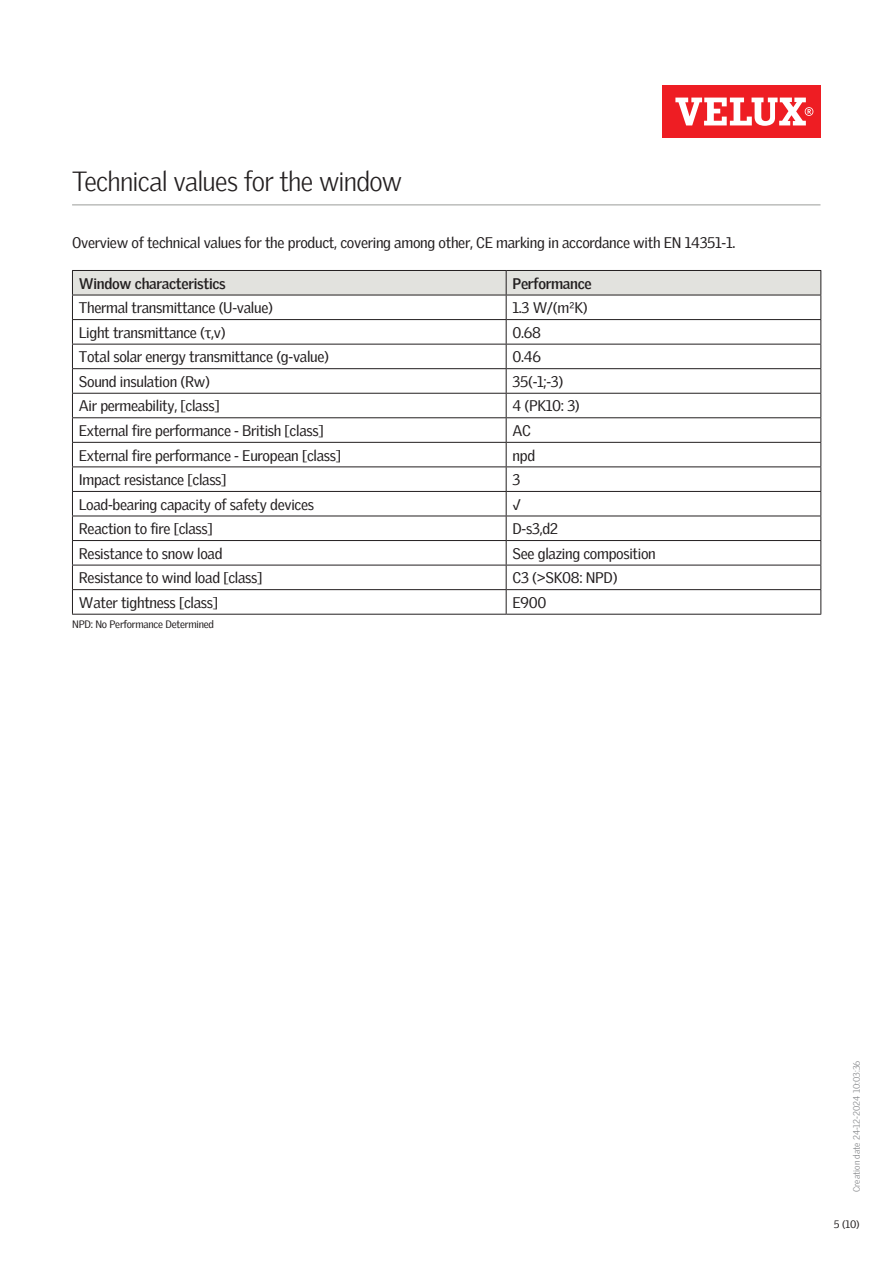
<style>
.page{position:relative;width:893px;height:1263px;background:#fff}
.page>*{position:absolute;margin:0;border:0;box-sizing:border-box;transform-origin:0 0}
.Headline_With_Line_B{font:300 27px "Velux Gothic";letter-spacing:-.03em;color:#231f20}
.Body_Regular{font:15px "Velux Gothic";letter-spacing:-.02em;color:#231f20}
.Body_Heading{font:700 15px "Velux Gothic";letter-spacing:-.02em;color:#231f20}
.t1{font:10.5px "Velux Gothic";letter-spacing:-.02em;color:#231f20}
.t2{font:300 9px "Velux Gothic";color:#7c7e81}
</style>
<div class="page">
<div style="left:662px;top:85px;width:159px;height:53px;background:#ee1d23"></div>
<svg style="left:675px;top:98px;width:138px;height:28px"></svg>
<hr style="left:72px;top:204px;width:748px;height:2px;background:#bcbdbb">
<hr style="left:72px;top:614px;width:434px;height:1px;background:#231f20">
<svg style="left:72px;top:270px;width:749px;height:344px"></svg>
<hr style="left:506px;top:614px;width:315px;height:1px;background:#231f20">
<p class="Headline_With_Line_B" style="left:72px;top:161px;width:331px">Technical values for the window</p>
<p class="Body_Regular" style="left:72px;top:231px;width:665px">Overview of technical values for the product, covering among other, CE marking in accordance with EN 14351-1.</p>
<p class="Body_Heading" style="left:79px;top:272px;width:148px">Window characteristics</p>
<p class="Body_Heading" style="left:513px;top:272px;width:81px">Performance</p>
<p class="Body_Regular" style="left:79px;top:296px;width:196px">Thermal transmittance (U-value)</p>
<p class="Body_Regular" style="left:513px;top:296px;width:77px">1.3 W/(m²K)</p>
<p class="Body_Regular" style="left:79px;top:321px;width:148px">Light transmittance (τ,v)</p>
<p class="Body_Regular" style="left:513px;top:321px;width:30px">0.68</p>
<p class="Body_Regular" style="left:79px;top:345px;width:252px">Total solar energy transmittance (g-value)</p>
<p class="Body_Regular" style="left:513px;top:345px;width:30px">0.46</p>
<p class="Body_Regular" style="left:79px;top:370px;width:133px">Sound insulation (Rw)</p>
<p class="Body_Regular" style="left:513px;top:370px;width:52px">35(-1;-3)</p>
<p class="Body_Regular" style="left:79px;top:395px;width:142px">Air permeability, [class]</p>
<p class="Body_Regular" style="left:513px;top:395px;width:69px">4 (PK10: 3)</p>
<p class="Body_Regular" style="left:79px;top:419px;width:246px">External fire performance - British [class]</p>
<p class="Body_Regular" style="left:513px;top:419px;width:20px">AC</p>
<p class="Body_Regular" style="left:79px;top:444px;width:264px">External fire performance - European [class]</p>
<p class="Body_Regular" style="left:513px;top:444px;width:24px">npd</p>
<p class="Body_Regular" style="left:79px;top:468px;width:149px">Impact resistance [class]</p>
<p class="Body_Regular" style="left:513px;top:468px;width:9px">3</p>
<p class="Body_Regular" style="left:79px;top:493px;width:237px">Load-bearing capacity of safety devices</p>
<p class="Body_Regular" style="left:513px;top:493px;width:10px">√</p>
<p class="Body_Regular" style="left:79px;top:517px;width:136px">Reaction to fire [class]</p>
<p class="Body_Regular" style="left:513px;top:517px;width:47px">D-s3,d2</p>
<p class="Body_Regular" style="left:79px;top:542px;width:145px">Resistance to snow load</p>
<p class="Body_Regular" style="left:513px;top:542px;width:145px">See glazing composition</p>
<p class="Body_Regular" style="left:79px;top:566px;width:185px">Resistance to wind load [class]</p>
<p class="Body_Regular" style="left:513px;top:566px;width:107px">C3 (&gt;SK08: NPD)</p>
<p class="Body_Regular" style="left:79px;top:591px;width:141px">Water tightness [class]</p>
<p class="Body_Regular" style="left:513px;top:591px;width:36px">E900</p>
<p class="t1" style="left:72px;top:616px;width:143px">NPD: No Performance Determined</p>
<p class="t2" style="left:850px;top:1192px;width:133px;rotate:-90deg">Creation date 24-12-2024 10:03:36</p>
<p class="t1" style="left:834px;top:1216px;width:27px">5 (10)</p>
</div>
